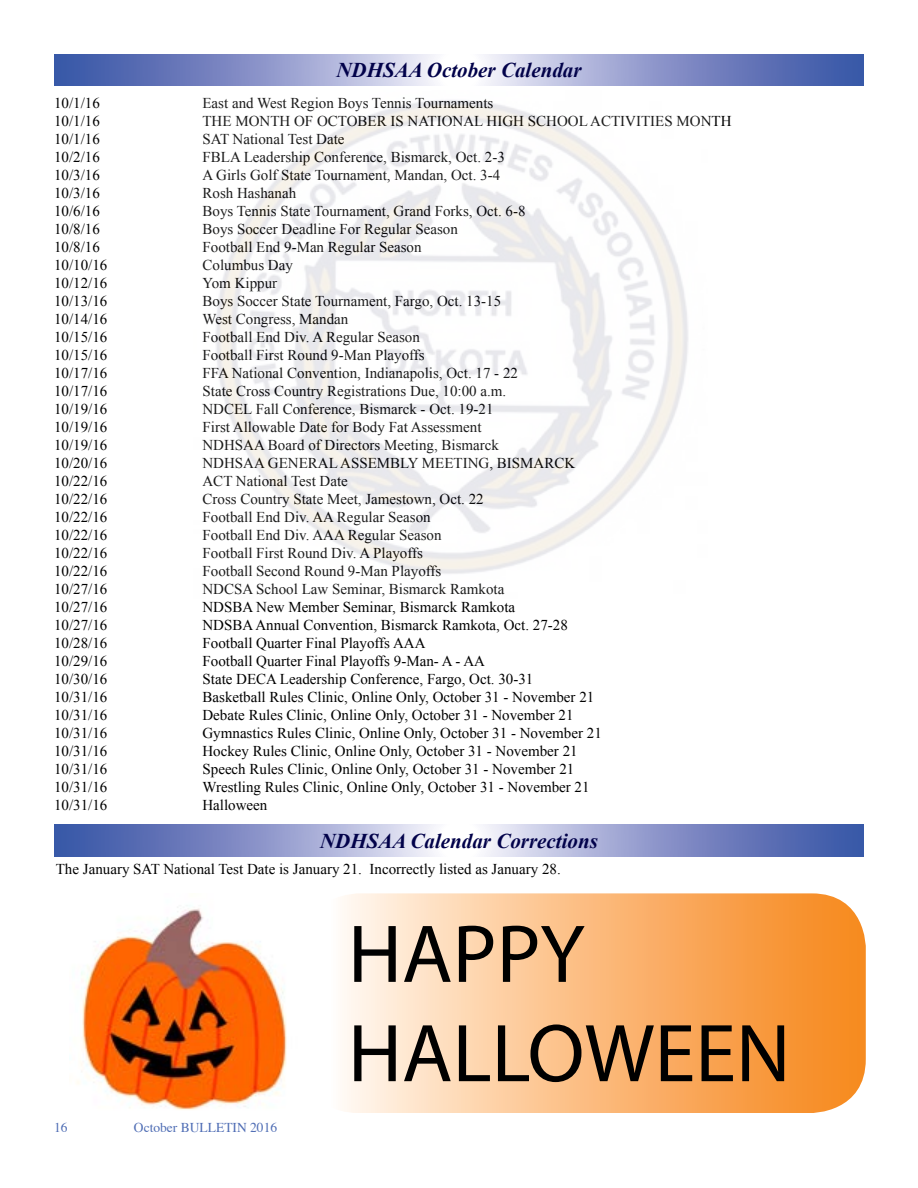
<style>
.page{position:relative;width:918px;height:1188px;background:#fff}
.page>*{position:absolute;margin:0;border:0;box-sizing:border-box;transform-origin:0 0}
.t1{font:82.8px/99.3px "Myriad Pro";color:#000}
.t2{font:italic 700 21px "Times New Roman";color:#02024a}
.t3{font:15px "Times New Roman";color:#000}
.t4{font:13.5px "Times";color:#506eb5}
</style>
<div class="page">
<svg style="left:54px;top:54px;width:810px;height:32px;background:#919ccd"></svg>
<img style="left:216px;top:100px;width:472px;height:474px">
<svg style="left:54px;top:825px;width:810px;height:32px;background:#919ccd"></svg>
<svg style="left:342px;top:893px;width:524px;height:220px;background:#fbbc81"></svg>
<img style="left:77px;top:908px;width:210px;height:202px">
<h2 class="t2" style="left:336px;top:56px;width:247px">NDHSAA October Calendar</h2>
<p class="t3" style="left:54px;top:93px;width:47px">10/1/16</p>
<p class="t3" style="left:202px;top:93px;width:292px">East and West Region Boys Tennis Tournaments</p>
<p class="t3" style="left:54px;top:111px;width:47px">10/1/16</p>
<p class="t3" style="left:202px;top:111px;width:531px">THE MONTH OF OCTOBER IS NATIONAL HIGH SCHOOL ACTIVITIES MONTH</p>
<p class="t3" style="left:54px;top:129px;width:47px">10/1/16</p>
<p class="t3" style="left:202px;top:129px;width:144px">SAT National Test Date</p>
<p class="t3" style="left:54px;top:147px;width:47px">10/2/16</p>
<p class="t3" style="left:202px;top:147px;width:304px">FBLA Leadership Conference, Bismarck, Oct. 2-3</p>
<p class="t3" style="left:54px;top:165px;width:47px">10/3/16</p>
<p class="t3" style="left:202px;top:165px;width:299px">A Girls Golf State Tournament, Mandan, Oct. 3-4</p>
<p class="t3" style="left:54px;top:183px;width:47px">10/3/16</p>
<p class="t3" style="left:202px;top:183px;width:95px">Rosh Hashanah</p>
<p class="t3" style="left:54px;top:201px;width:47px">10/6/16</p>
<p class="t3" style="left:202px;top:201px;width:325px">Boys Tennis State Tournament, Grand Forks, Oct. 6-8</p>
<p class="t3" style="left:54px;top:219px;width:47px">10/8/16</p>
<p class="t3" style="left:202px;top:219px;width:257px">Boys Soccer Deadline For Regular Season</p>
<p class="t3" style="left:54px;top:237px;width:47px">10/8/16</p>
<p class="t3" style="left:202px;top:237px;width:221px">Football End 9-Man Regular Season</p>
<p class="t3" style="left:54px;top:255px;width:55px">10/10/16</p>
<p class="t3" style="left:202px;top:255px;width:92px">Columbus Day</p>
<p class="t3" style="left:54px;top:273px;width:55px">10/12/16</p>
<p class="t3" style="left:202px;top:273px;width:76px">Yom Kippur</p>
<p class="t3" style="left:54px;top:291px;width:55px">10/13/16</p>
<p class="t3" style="left:202px;top:291px;width:300px">Boys Soccer State Tournament, Fargo, Oct. 13-15</p>
<p class="t3" style="left:54px;top:309px;width:55px">10/14/16</p>
<p class="t3" style="left:202px;top:309px;width:147px">West Congress, Mandan</p>
<p class="t3" style="left:54px;top:327px;width:55px">10/15/16</p>
<p class="t3" style="left:202px;top:327px;width:219px">Football End Div. A Regular Season</p>
<p class="t3" style="left:54px;top:345px;width:55px">10/15/16</p>
<p class="t3" style="left:202px;top:345px;width:224px">Football First Round 9-Man Playoffs</p>
<p class="t3" style="left:54px;top:363px;width:55px">10/17/16</p>
<p class="t3" style="left:202px;top:363px;width:317px">FFA National Convention, Indianapolis, Oct. 17 - 22</p>
<p class="t3" style="left:54px;top:381px;width:55px">10/17/16</p>
<p class="t3" style="left:202px;top:381px;width:305px">State Cross Country Registrations Due, 10:00 a.m.</p>
<p class="t3" style="left:54px;top:399px;width:55px">10/19/16</p>
<p class="t3" style="left:202px;top:399px;width:293px">NDCEL Fall Conference, Bismarck - Oct. 19-21</p>
<p class="t3" style="left:54px;top:417px;width:55px">10/19/16</p>
<p class="t3" style="left:202px;top:417px;width:281px">First Allowable Date for Body Fat Assessment</p>
<p class="t3" style="left:54px;top:435px;width:55px">10/19/16</p>
<p class="t3" style="left:202px;top:435px;width:298px">NDHSAA Board of Directors Meeting, Bismarck</p>
<p class="t3" style="left:54px;top:453px;width:55px">10/20/16</p>
<p class="t3" style="left:202px;top:453px;width:374px">NDHSAA GENERAL ASSEMBLY MEETING, BISMARCK</p>
<p class="t3" style="left:54px;top:471px;width:55px">10/22/16</p>
<p class="t3" style="left:202px;top:471px;width:147px">ACT National Test Date</p>
<p class="t3" style="left:54px;top:489px;width:55px">10/22/16</p>
<p class="t3" style="left:202px;top:489px;width:283px">Cross Country State Meet, Jamestown, Oct. 22</p>
<p class="t3" style="left:54px;top:507px;width:55px">10/22/16</p>
<p class="t3" style="left:202px;top:507px;width:230px">Football End Div. AA Regular Season</p>
<p class="t3" style="left:54px;top:525px;width:55px">10/22/16</p>
<p class="t3" style="left:202px;top:525px;width:241px">Football End Div. AAA Regular Season</p>
<p class="t3" style="left:54px;top:543px;width:55px">10/22/16</p>
<p class="t3" style="left:202px;top:543px;width:222px">Football First Round Div. A Playoffs</p>
<p class="t3" style="left:54px;top:561px;width:55px">10/22/16</p>
<p class="t3" style="left:202px;top:561px;width:240px">Football Second Round 9-Man Playoffs</p>
<p class="t3" style="left:54px;top:579px;width:55px">10/27/16</p>
<p class="t3" style="left:202px;top:579px;width:303px">NDCSA School Law Seminar, Bismarck Ramkota</p>
<p class="t3" style="left:54px;top:597px;width:55px">10/27/16</p>
<p class="t3" style="left:202px;top:597px;width:314px">NDSBA New Member Seminar, Bismarck Ramkota</p>
<p class="t3" style="left:54px;top:615px;width:55px">10/27/16</p>
<p class="t3" style="left:202px;top:615px;width:367px">NDSBA Annual Convention, Bismarck Ramkota, Oct. 27-28</p>
<p class="t3" style="left:54px;top:633px;width:55px">10/28/16</p>
<p class="t3" style="left:202px;top:633px;width:225px">Football Quarter Final Playoffs AAA</p>
<p class="t3" style="left:54px;top:651px;width:55px">10/29/16</p>
<p class="t3" style="left:202px;top:651px;width:284px">Football Quarter Final Playoffs 9-Man- A - AA</p>
<p class="t3" style="left:54px;top:669px;width:55px">10/30/16</p>
<p class="t3" style="left:202px;top:669px;width:332px">State DECA Leadership Conference, Fargo, Oct. 30-31</p>
<p class="t3" style="left:54px;top:687px;width:55px">10/31/16</p>
<p class="t3" style="left:202px;top:687px;width:393px">Basketball Rules Clinic, Online Only, October 31 - November 21</p>
<p class="t3" style="left:54px;top:705px;width:55px">10/31/16</p>
<p class="t3" style="left:202px;top:705px;width:373px">Debate Rules Clinic, Online Only, October 31 - November 21</p>
<p class="t3" style="left:54px;top:723px;width:55px">10/31/16</p>
<p class="t3" style="left:202px;top:723px;width:401px">Gymnastics Rules Clinic, Online Only, October 31 - November 21</p>
<p class="t3" style="left:54px;top:741px;width:55px">10/31/16</p>
<p class="t3" style="left:202px;top:741px;width:377px">Hockey Rules Clinic, Online Only, October 31 - November 21</p>
<p class="t3" style="left:54px;top:759px;width:55px">10/31/16</p>
<p class="t3" style="left:202px;top:759px;width:373px">Speech Rules Clinic, Online Only, October 31 - November 21</p>
<p class="t3" style="left:54px;top:777px;width:55px">10/31/16</p>
<p class="t3" style="left:202px;top:777px;width:389px">Wrestling Rules Clinic, Online Only, October 31 - November 21</p>
<p class="t3" style="left:54px;top:795px;width:55px">10/31/16</p>
<p class="t3" style="left:202px;top:795px;width:66px">Halloween</p>
<h2 class="t2" style="left:320px;top:826px;width:279px">NDHSAA Calendar Corrections</h2>
<p class="t3" style="left:56px;top:859px;width:506px">The January SAT National Test Date is January 21. Incorrectly listed as January 28.</p>
<p class="t4" style="left:54px;top:1115px;width:15px">16</p>
<p class="t4" style="left:134px;top:1115px;width:145px">October BULLETIN 2016</p>
<h1 class="t1" style="left:348px;top:903px;width:444px">HAPPY<br>HALLOWEEN</h1>
</div>
